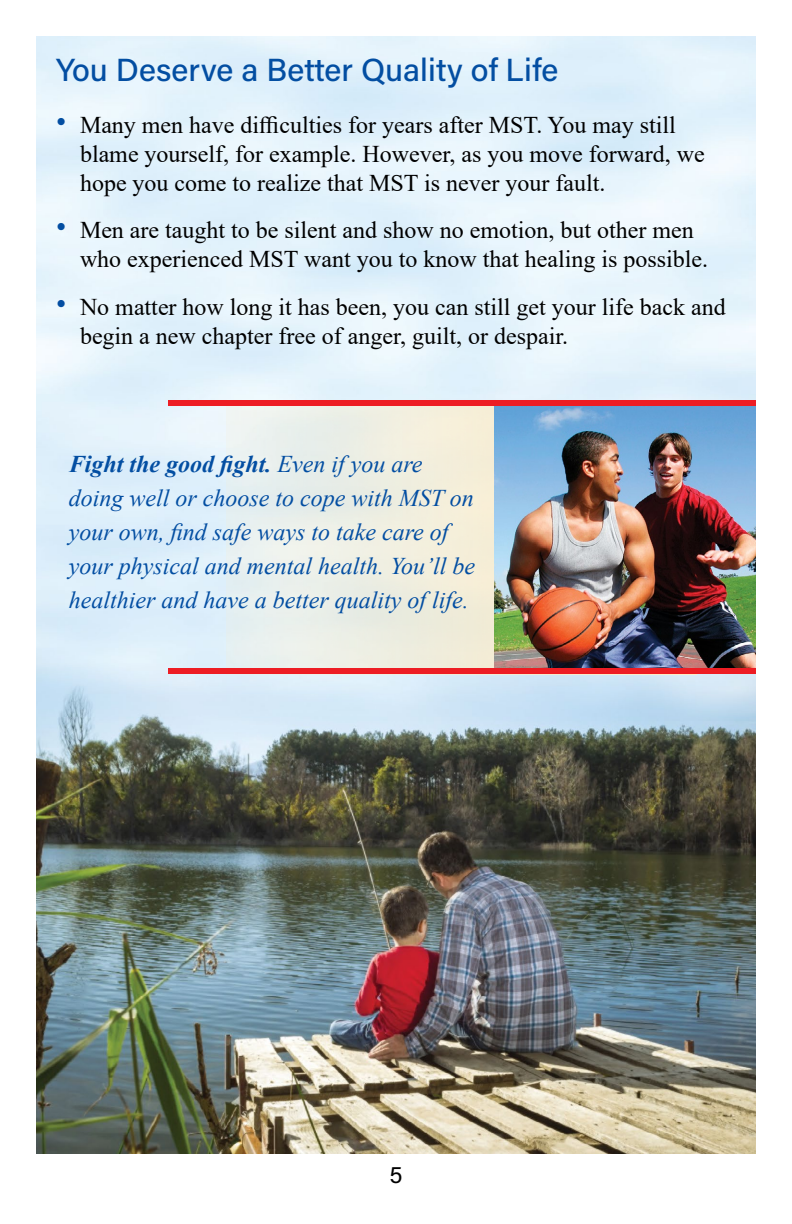
<style>
.page{position:relative;width:792px;height:1224px;background:#fff}
.page>*{position:absolute;margin:0;border:0;box-sizing:border-box;transform-origin:0 0}
.t1{font:32px "Acumin Variable Concept";color:#034ea2}
.t2{font:24px/28.8px "Times New Roman";color:#000}
.t3{font:italic 24px/34px "Times New Roman";color:#034ea2}
.t4{font:24px "Acumin Variable Concept";color:#000}
.s1{font-size:28.8px;color:#034ea2}
.s2{font-weight:700}
</style>
<div class="page">
<img style="left:37px;top:36px;width:719px;height:1117px">
<img style="left:226px;top:406px;width:268px;height:262px">
<img style="left:494px;top:406px;width:262px;height:262px">
<div style="left:168px;top:400px;width:588px;height:6px;background:#ed1d24"></div>
<div style="left:168px;top:668px;width:588px;height:6px;background:#ed1d24"></div>
<h2 class="t1" style="left:56px;top:48px;width:504px">You Deserve a Better Quality of Life</h2>
<p class="t2" style="left:80px;top:110px;width:626px;text-indent:-24px"><span class="s1">•</span> Many men have difficulties for years after MST. You may still blame yourself, for example. However, as you move forward, we hope you come to realize that MST is never your fault.</p>
<p class="t2" style="left:80px;top:215px;width:630px;text-indent:-24px"><span class="s1">•</span> Men are taught to be silent and show no emotion, but other men who experienced MST want you to know that healing is possible.</p>
<p class="t2" style="left:80px;top:292px;width:647px;text-indent:-24px"><span class="s1">•</span> No matter how long it has been, you can still get your life back and begin a new chapter free of anger, guilt, or despair.</p>
<p class="t3" style="left:69px;top:446px;width:408px"><span class="s2">Fight the good fight.</span> Even if you are doing well or choose to cope with MST on your own, find safe ways to take care of your physical and mental health. You’ll be healthier and have a better quality of life.</p>
<p class="t4" style="left:389px;top:1158px;width:15px">5</p>
</div>
